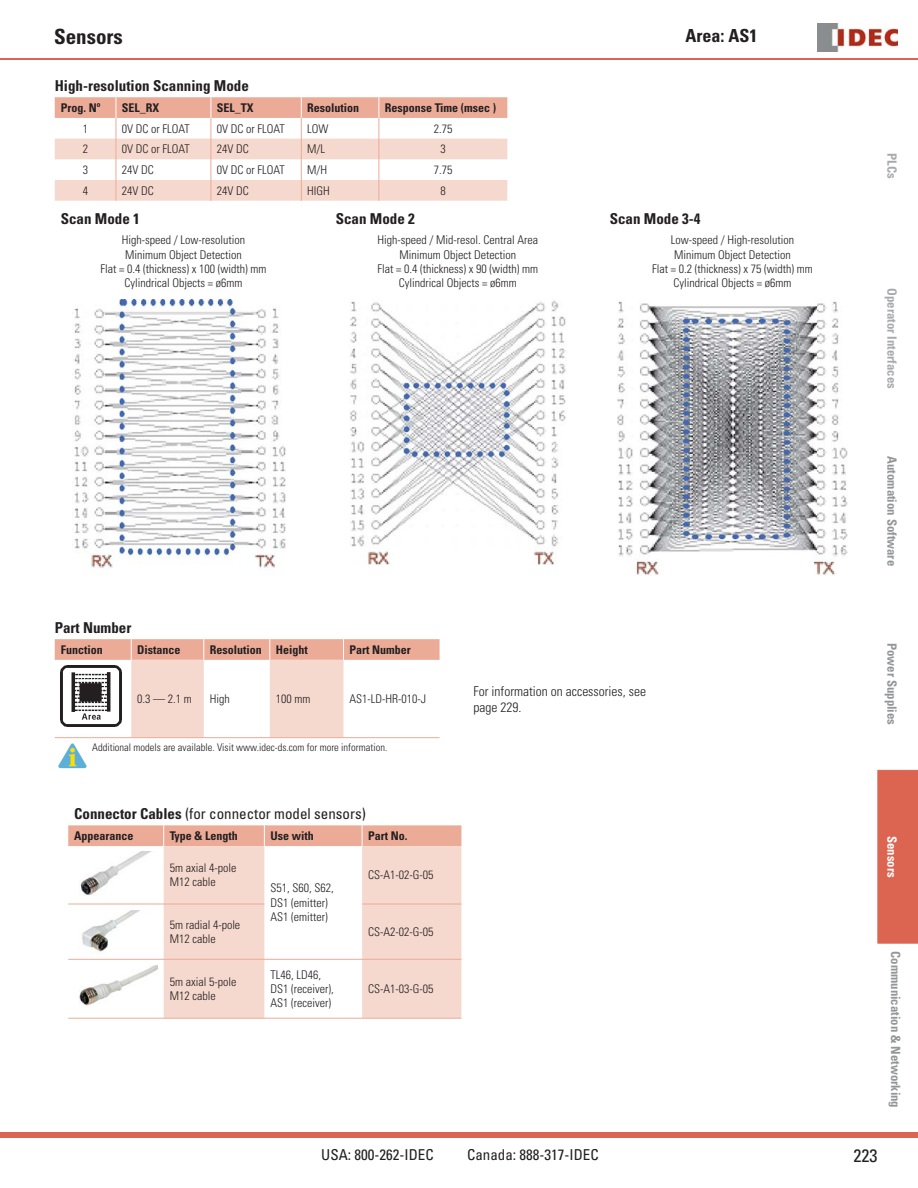
<style>
.page{position:relative;width:918px;height:1188px;background:#fff}
.page>*{position:absolute;margin:0;border:0;box-sizing:border-box;transform-origin:0 0}
.t1{font:700 condensed 21px "Univers LT Std";color:#231f20}
.t2{font:700 condensed 18px "Univers LT Std";color:#231f20}
.t3{font:condensed 18px "Univers LT Std";color:#231f20}
.t4{font:condensed 15px "Univers LT Std";color:#231f20}
.t5{font:700 condensed 15px "Univers LT Std";color:#231f20}
.t6{font:300 condensed 13.5px/16.2px "Univers LT Std";color:#231f20}
.t7{font:700 condensed 12.75px "Univers LT Std";color:#939598}
.t8{font:700 condensed 12.75px "Univers LT Std";color:#a7a9ac}
.t9{font:700 condensed 12.75px "Univers LT Std";color:#fff}
.t10{font:300 condensed 12px/14.4px "Univers LT Std";color:#231f20}
.t11{font:700 condensed 12px "Univers LT Std";color:#231f20}
.t12{font:300 condensed 10.5px "Univers LT Std";color:#231f20}
.s1{font-weight:700}
</style>
<div class="page">
<hr style="left:0;top:59px;width:918px;height:1px;background:#db6551">
<div style="left:0;top:1132px;width:918px;height:6px;background:#db6551"></div>
<img style="left:818px;top:24px;width:80px;height:27px">
<div style="left:878px;top:770px;width:40px;height:174px;background:#db6551"></div>
<svg style="left:55px;top:97px;width:452px;height:104px"></svg>
<img style="left:74px;top:299px;width:212px;height:269px">
<img style="left:350px;top:300px;width:216px;height:265px">
<img style="left:617px;top:301px;width:231px;height:275px">
<svg style="left:55px;top:639px;width:385px;height:129px"></svg>
<svg style="left:164px;top:846px;width:297px;height:172px;fill:#f6d9ce"></svg>
<hr style="left:362px;top:904px;width:99px;height:1px;background:#ecab97">
<hr style="left:68px;top:904px;width:96px;height:1px;background:#ecab97">
<div style="left:68px;top:825px;width:393px;height:21px;background:#ecab97"></div>
<hr style="left:264px;top:959px;width:98px;height:1px;background:#ecab97">
<hr style="left:68px;top:959px;width:196px;height:1px;background:#ecab97">
<hr style="left:362px;top:959px;width:99px;height:1px;background:#ecab97">
<hr style="left:68px;top:1018px;width:96px;height:1px;background:#ecab97">
<hr style="left:164px;top:904px;width:100px;height:1px;background:#ecab97">
<hr style="left:164px;top:1018px;width:198px;height:1px;background:#ecab97">
<hr style="left:362px;top:1018px;width:99px;height:1px;background:#ecab97">
<img style="left:80px;top:852px;width:70px;height:44px">
<img style="left:82px;top:910px;width:59px;height:43px">
<img style="left:79px;top:965px;width:78px;height:41px">
<p class="t1" style="left:54px;top:27px;width:70px">Sensors</p>
<p class="t5" style="left:55px;top:79px;width:196px">High-resolution Scanning Mode</p>
<p class="t11" style="left:61px;top:102px;width:41px">Prog. Nº</p>
<p class="t11" style="left:122px;top:102px;width:39px">SEL_RX</p>
<p class="t11" style="left:217px;top:102px;width:38px">SEL_TX</p>
<p class="t11" style="left:307px;top:102px;width:54px">Resolution</p>
<p class="t11" style="left:385px;top:102px;width:113px">Response Time (msec )</p>
<p class="t10" style="left:83px;top:122px;width:7px">1</p>
<p class="t10" style="left:122px;top:122px;width:69px">0V DC or FLOAT</p>
<p class="t10" style="left:217px;top:122px;width:69px">0V DC or FLOAT</p>
<p class="t10" style="left:307px;top:122px;width:23px">LOW</p>
<p class="t10" style="left:434px;top:122px;width:20px">2.75</p>
<p class="t10" style="left:83px;top:143px;width:7px">2</p>
<p class="t10" style="left:122px;top:143px;width:69px">0V DC or FLOAT</p>
<p class="t10" style="left:217px;top:143px;width:33px">24V DC</p>
<p class="t10" style="left:307px;top:143px;width:19px">M/L</p>
<p class="t10" style="left:440px;top:143px;width:7px">3</p>
<p class="t10" style="left:83px;top:163px;width:7px">3</p>
<p class="t10" style="left:122px;top:163px;width:33px">24V DC</p>
<p class="t10" style="left:217px;top:163px;width:69px">0V DC or FLOAT</p>
<p class="t10" style="left:307px;top:163px;width:22px">M/H</p>
<p class="t10" style="left:434px;top:163px;width:20px">7.75</p>
<p class="t10" style="left:83px;top:184px;width:7px">4</p>
<p class="t10" style="left:122px;top:184px;width:33px">24V DC</p>
<p class="t10" style="left:217px;top:184px;width:33px">24V DC</p>
<p class="t10" style="left:307px;top:184px;width:24px">HIGH</p>
<p class="t10" style="left:440px;top:184px;width:7px">8</p>
<p class="t5" style="left:61px;top:211px;width:81px">Scan Mode 1</p>
<p class="t5" style="left:336px;top:211px;width:81px">Scan Mode 2</p>
<p class="t5" style="left:610px;top:211px;width:92px">Scan Mode 3-4</p>
<p class="t10" style="left:101px;top:234px;width:167px;text-align:center">High-speed / Low-resolution<br>Minimum Object Detection<br>Flat = 0.4 (thickness) x 100 (width) mm<br>Cylindrical Objects = ø6mm</p>
<p class="t10" style="left:378px;top:234px;width:162px;text-align:center">High-speed / Mid-resol. Central Area<br>Minimum Object Detection<br>Flat = 0.4 (thickness) x 90 (width) mm<br>Cylindrical Objects = ø6mm</p>
<p class="t10" style="left:652px;top:234px;width:162px;text-align:center">Low-speed / High-resolution<br>Minimum Object Detection<br>Flat = 0.2 (thickness) x 75 (width) mm<br>Cylindrical Objects = ø6mm</p>
<p class="t2" style="left:686px;top:27px;width:73px">Area: AS1</p>
<p class="t5" style="left:55px;top:621px;width:78px">Part Number</p>
<p class="t11" style="left:61px;top:644px;width:43px">Function</p>
<p class="t11" style="left:137px;top:644px;width:45px">Distance</p>
<p class="t11" style="left:210px;top:644px;width:100px">Resolution Height</p>
<p class="t11" style="left:350px;top:644px;width:63px">Part Number</p>
<p class="t10" style="left:137px;top:692px;width:56px">0.3 — 2.1 m</p>
<p class="t10" style="left:210px;top:692px;width:21px">High</p>
<p class="t10" style="left:276px;top:692px;width:36px">100 mm</p>
<p class="t10" style="left:350px;top:692px;width:78px">AS1-LD-HR-010-J</p>
<p class="t6" style="left:474px;top:683px;width:174px">For information on accessories, see page 229.</p>
<p class="t12" style="left:92px;top:742px;width:297px">Additional models are available. Visit www.idec-ds.com for more information.</p>
<p class="t4" style="left:74px;top:807px;width:293px"><span class="s1">Connector Cables</span> (for connector model sensors)</p>
<p class="t11" style="left:74px;top:830px;width:61px">Appearance</p>
<p class="t11" style="left:170px;top:830px;width:70px">Type &amp; Length</p>
<p class="t11" style="left:270px;top:830px;width:45px">Use with</p>
<p class="t11" style="left:368px;top:830px;width:41px">Part No.</p>
<p class="t10" style="left:170px;top:861px;width:68px">5m axial 4-pole<br>M12 cable</p>
<p class="t10" style="left:270px;top:882px;width:65px">S51, S60, S62,<br>DS1 (emitter)<br>AS1 (emitter)</p>
<p class="t10" style="left:368px;top:868px;width:67px">CS-A1-02-G-05</p>
<p class="t10" style="left:170px;top:918px;width:72px">5m radial 4-pole<br>M12 cable</p>
<p class="t10" style="left:368px;top:925px;width:67px">CS-A2-02-G-05</p>
<p class="t10" style="left:170px;top:975px;width:68px">5m axial 5-pole<br>M12 cable</p>
<p class="t10" style="left:270px;top:968px;width:65px">TL46, LD46,<br>DS1 (receiver),<br>AS1 (receiver)</p>
<p class="t10" style="left:368px;top:982px;width:67px">CS-A1-03-G-05</p>
<p class="t8" style="left:898px;top:153px;width:27px;rotate:90deg">PLCs</p>
<p class="t8" style="left:898px;top:288px;width:102px;rotate:90deg">Operator Interfaces</p>
<p class="t7" style="left:898px;top:456px;width:111px;rotate:90deg">Automation Software</p>
<p class="t7" style="left:898px;top:643px;width:84px;rotate:90deg">Power Supplies</p>
<p class="t9" style="left:898px;top:836px;width:43px;rotate:90deg">Sensors</p>
<p class="t7" style="left:902px;top:951px;width:158px;rotate:90deg">Communication &amp; Networking</p>
<p class="t4" style="left:321px;top:1148px;width:114px">USA: 800-262-IDEC</p>
<p class="t4" style="left:467px;top:1148px;width:133px">Canada: 888-317-IDEC</p>
<p class="t3" style="left:854px;top:1147px;width:25px">223</p>
</div>
